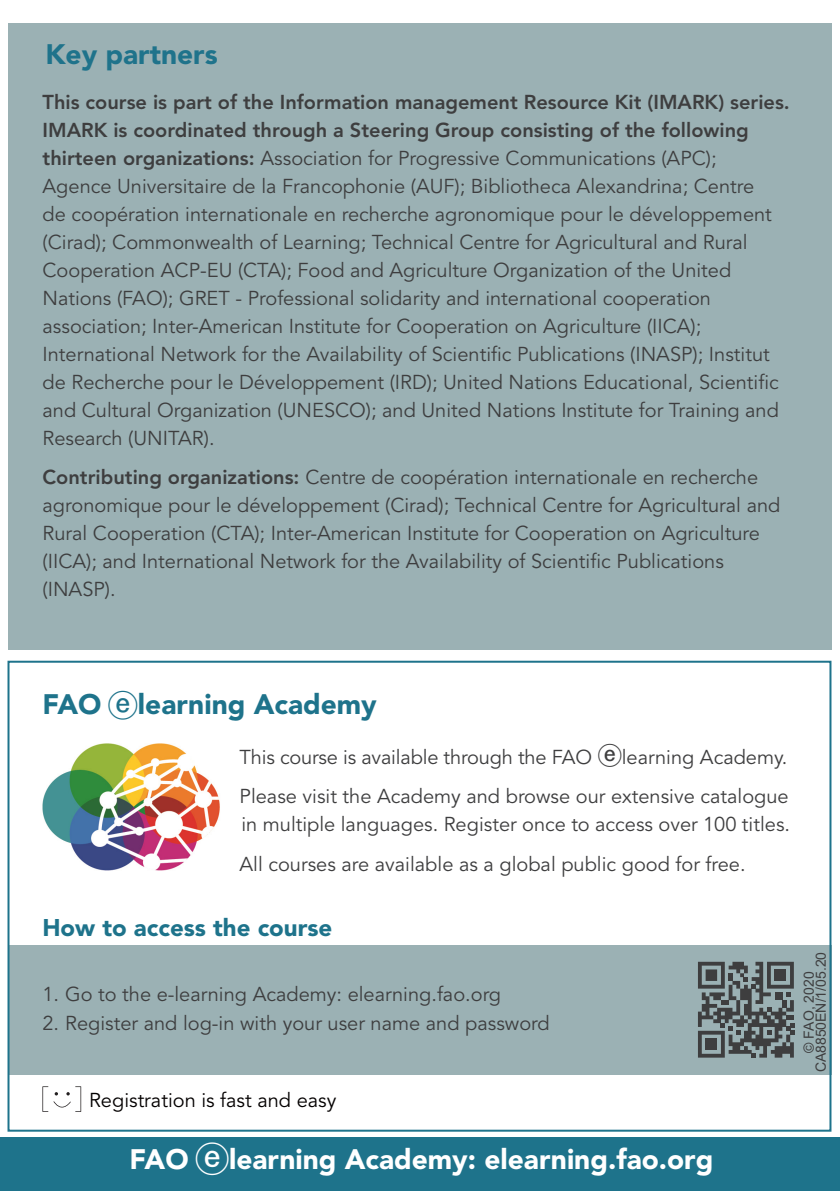
<style>
.page{position:relative;width:840px;height:1191px;background:#fff}
.page>*{position:absolute;margin:0;border:0;box-sizing:border-box;transform-origin:0 0}
.t1{font:900 28px "Avenir LT Std";color:#fff}
.t2{font:900 28px "Avenir LT Std";color:#1e738b}
.TITTLES_BACK{font:900 28px "Avenir LT Std";color:#1f738b}
.t3{font:900 24px "Avenir LT Std";color:#1e738b}
.course_body_text{font:20px/28px "Avenir LT Std";color:#3e3e3f}
.t4{font:20px "Avenir LT Std";color:#040101}
.course_body_text-2{font:14px "Arial";color:#3e3e3f}
.s1{font-weight:800}
.s2{font-family:"MS UI Gothic";font-weight:400;font-size:30px}
.s3{font-family:"MS UI Gothic";font-size:24px}
.s4{font-family:"MS UI Gothic";font-weight:400;font-size:34px}
</style>
<div class="page">
<div style="left:0;top:1137px;width:839px;height:54px;background:#1e738b"></div>
<div style="left:8px;top:945px;width:823px;height:129px;background:#9bb1b4"></div>
<div style="left:8px;top:23px;width:823px;height:626px;background:#9bb1b4"></div>
<img style="left:42px;top:743px;width:178px;height:128px">
<svg style="left:698px;top:961px;width:95px;height:96px"></svg>
<svg style="left:42px;top:1086px;width:39px;height:25px"></svg>
<p class="TITTLES_BACK" style="left:45px;top:37px;width:174px">Key partners</p>
<p class="course_body_text" style="left:43px;top:88px;width:748px"><span class="s1">This course is part of the Information management Resource Kit (IMARK) series.<br>IMARK is coordinated through a Steering Group consisting of the following thirteen organizations:</span> Association for Progressive Communications (APC); Agence Universitaire de la Francophonie (AUF); Bibliotheca Alexandrina; Centre<br>de coopération internationale en recherche agronomique pour le développement (Cirad); Commonwealth of Learning; Technical Centre for Agricultural and Rural Cooperation ACP-EU (CTA); Food and Agriculture Organization of the United Nations (FAO); GRET - Professional solidarity and international cooperation association; Inter-American Institute for Cooperation on Agriculture (IICA); International Network for the Availability of Scientific Publications (INASP); Institut de Recherche pour le Développement (IRD); United Nations Educational, Scientific and Cultural Organization (UNESCO); and United Nations Institute for Training and Research (UNITAR).</p>
<p class="course_body_text" style="left:43px;top:464px;width:739px"><span class="s1">Contributing organizations:</span> Centre de coopération internationale en recherche agronomique pour le développement (Cirad); Technical Centre for Agricultural and Rural Cooperation (CTA); Inter-American Institute for Cooperation on Agriculture (IICA); and International Network for the Availability of Scientific Publications (INASP).</p>
<h1 class="t2" style="left:42px;top:687px;width:335px">FAO <span class="s2">ⓔ</span>learning Academy</h1>
<p class="course_body_text" style="left:239px;top:738px;width:550px;line-height:39.4px">This course is available through the FAO <span class="s3">ⓔ</span>learning Academy.<br>Please visit the Academy and browse our extensive catalogue</p>
<p class="course_body_text" style="left:239px;top:805px;width:551px;line-height:39.4px">in multiple languages. Register once to access over 100 titles.<br>All courses are available as a global public good for free.</p>
<p class="t3" style="left:42px;top:913px;width:291px">How to access the course</p>
<p class="course_body_text" style="left:42px;top:981px;width:460px">1. Go to the e-learning Academy: elearning.fao.org</p>
<p class="course_body_text" style="left:42px;top:1009px;width:508px">2. Register and log-in with your user name and password</p>
<p class="t4" style="left:89px;top:1088px;width:248px">Registration is fast and easy</p>
<h1 class="t1" style="left:129px;top:1142px;width:585px">FAO <span class="s4">ⓔ</span>learning Academy: elearning.fao.org</h1>
<p class="course_body_text-2" style="left:810px;top:1072px;width:122px;rotate:-90deg">CA8850EN/1/05.20</p>
<p class="course_body_text-2" style="left:798px;top:1052px;width:83px;rotate:-90deg">© FAO, 2020</p>
</div>
